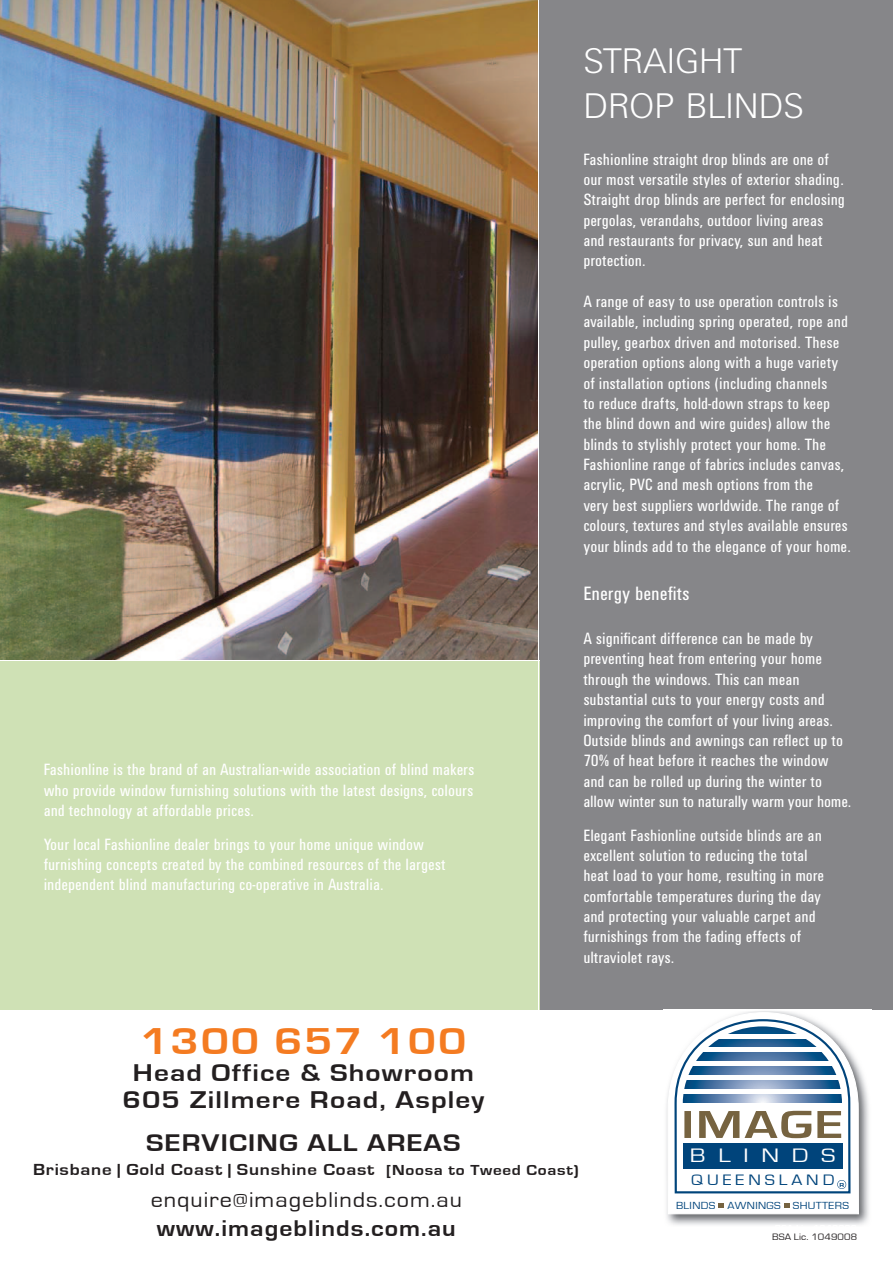
<style>
.page{position:relative;width:893px;height:1263px;background:#fff}
.page>*{position:absolute;margin:0;border:0;box-sizing:border-box;transform-origin:0 0}
.t1{font:700 38.55px "Eurostile";letter-spacing:.04em;color:#f47b21;scale:1.17 1}
.t2{font:37.05px/44.4px "Univers Light DTC";color:#fff}
.t3{font:700 25.05px/26.5px "Eurostile";letter-spacing:.04em;color:#231f20;text-align:center;scale:1.17 1}
.t4{font:700 24.75px "Eurostile";letter-spacing:.04em;color:#231f20;scale:1.17 1}
.t5{font:700 23.4px "Eurostile";letter-spacing:.04em;color:#231f20;scale:1.1 1}
.t6{font:21.9px "Eurostile";letter-spacing:.04em;color:#231f20;scale:1.1 1}
.t7{font:20.1px "Univers Roman Cond DTC";color:#fff}
.t8{font:20.1px "Eurostile";letter-spacing:.5em;color:#fff;scale:1.27 1}
.t9{font:16.95px/20.4px "Univers Roman Cond DTC";color:#fff}
.t10{font:700 16.5px "Eurostile";letter-spacing:.04em;color:#231f20;scale:1.15 1}
.t11{font:15.6px "Eurostile";letter-spacing:.22em;color:#00447b;scale:1.15 1}
.t12{font:10.65px "Eurostile";letter-spacing:.03em;color:#00447b;scale:1.1 1}
.t13{font:9.6px "Eurostile";letter-spacing:.01em;color:#231f20;scale:1.1 1}
.t14{font:700 6px "Eurostile";color:#00447b;scale:1.22 1}
.s1{font-size:15px}
</style>
<div class="page">
<img style="left:0;top:0;width:540px;height:663px">
<div style="left:540px;top:0;width:353px;height:1010px;background:#868689"></div>
<div style="left:0;top:660px;width:539px;height:350px;background:#cfe1b5"></div>
<hr style="left:0;top:660px;width:540px;height:1px;background:#fff">
<hr style="left:0;top:1009px;width:893px;height:1px;background:#fff">
<hr style="left:538px;top:0;width:1px;height:1263px;background:#fff">
<img style="left:666px;top:1067px;width:203px;height:158px">
<svg style="left:668px;top:1011px;width:191px;height:203px"></svg>
<p class="t9" style="left:44px;top:759px;width:432px;text-align:justify">Fashionline is the brand of an Australian-wide association of blind makers who provide window furnishing solutions with the latest designs, colours and technology at affordable prices.</p>
<p class="t9" style="left:44px;top:834px;width:404px">Your local Fashionline dealer brings to your home unique window furnishing concepts created by the combined resources of the largest independent blind manufacturing co-operative in Australia.</p>
<h2 class="t2" style="left:583px;top:39px;width:222px">STRAIGHT<br>DROP BLINDS</h2>
<p class="t9" style="left:583px;top:149px;width:263px">Fashionline straight drop blinds are one of our most versatile styles of exterior shading.<br>Straight drop blinds are perfect for enclosing pergolas, verandahs, outdoor living areas and restaurants for privacy, sun and heat protection.</p>
<p class="t9" style="left:583px;top:291px;width:269px">A range of easy to use operation controls is available, including spring operated, rope and pulley, gearbox driven and motorised. These operation options along with a huge variety of installation options (including channels<br>to reduce drafts, hold-down straps to keep the blind down and wire guides) allow the blinds to stylishly protect your home. The Fashionline range of fabrics includes canvas, acrylic, PVC and mesh options from the<br>very best suppliers worldwide. The range of colours, textures and styles available ensures your blinds add to the elegance of your home.</p>
<p class="t7" style="left:583px;top:582px;width:108px">Energy benefits</p>
<p class="t9" style="left:583px;top:628px;width:270px">A significant difference can be made by preventing heat from entering your home through the windows. This can mean substantial cuts to your energy costs and improving the comfort of your living areas.<br>Outside blinds and awnings can reflect up to 70% of heat before it reaches the window and can be rolled up during the winter to allow winter sun to naturally warm your home.</p>
<p class="t9" style="left:583px;top:825px;width:242px">Elegant Fashionline outside blinds are an excellent solution to reducing the total heat load to your home, resulting in more comfortable temperatures during the day and protecting your valuable carpet and furnishings from the fading effects of ultraviolet rays.</p>
<h1 class="t1" style="left:140px;top:1020px;width:280px">1300 657 100</h1>
<h3 class="t3" style="left:123px;top:1060px;width:311px">Head Office &amp; Showroom<br>605 Zillmere Road, Aspley</h3>
<h3 class="t4" style="left:146px;top:1129px;width:270px">SERVICING ALL AREAS</h3>
<p class="t10" style="left:33px;top:1160px;width:476px">Brisbane | Gold Coast | Sunshine Coast <span class="s1">[Noosa to Tweed Coast)</span></p>
<p class="t6" style="left:151px;top:1188px;width:285px">enquire@imageblinds.com.au</p>
<h3 class="t5" style="left:157px;top:1215px;width:273px">www.imageblinds.com.au</h3>
<p class="t8" style="left:690px;top:1145px;width:116px">BLINDS</p>
<p class="t12" style="left:676px;top:1200px;width:159px">BLINDS AWNINGS SHUTTERS</p>
<p class="t11" style="left:691px;top:1171px;width:126px">QUEENSLAND</p>
<p class="t14" style="left:839px;top:1181px;width:5px">R</p>
<p class="t13" style="left:772px;top:1231px;width:79px">BSA Lic. 1049008</p>
</div>
